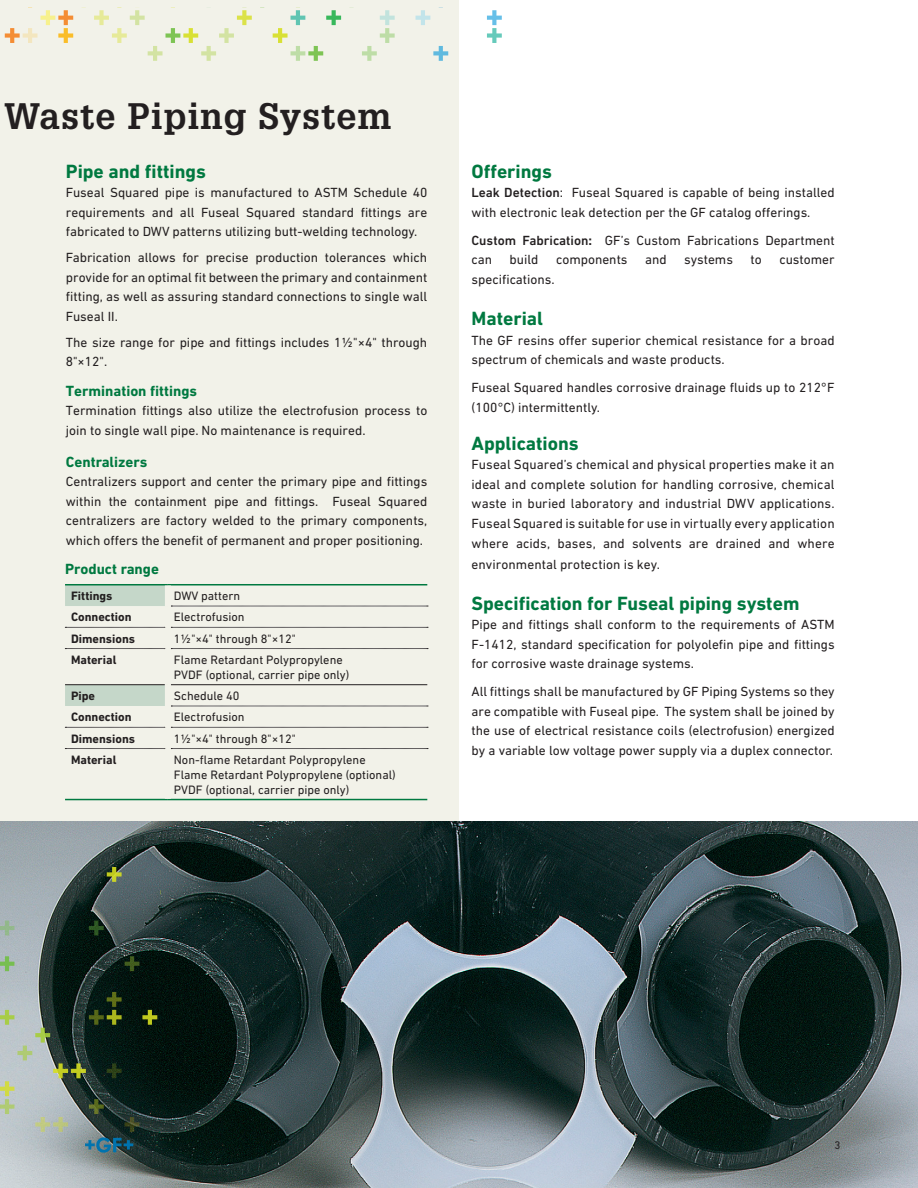
<style>
.page{position:relative;width:918px;height:1188px;background:#fff}
.page>*{position:absolute;margin:0;border:0;box-sizing:border-box;transform-origin:0 0}
.t1{font:700 36px "Glypha LT Pro";letter-spacing:.025em;color:#231f20}
.Subheadline_16pt__co{font:700 19.5px "DIN Next W1 G";color:#007940}
.Subheadline_10pt__co{font:700 15px "DIN Next W1 G";color:#007940}
.Copy_text_9pt__black{font:13.5px/19.5px "DIN Next W1 G";color:#231f20;text-align:justify}
.Table_copy_text__lef{font:12.3px "DIN Next W1 G";color:#231f20}
.Table_subheadline_to{font:700 12.3px "DIN Next W1 G";color:#231f20}
._14_2_Pagina{font:11.25px "DIN Next W1 G";color:#231f20}
.s1{font-weight:500}
.s2{font-weight:700}
</style>
<div class="page">
<div style="left:0;top:0;width:459px;height:906px;background:#f2f2e9"></div>
<img style="left:0;top:822px;width:918px;height:366px">
<hr style="left:65px;top:584px;width:103px;height:1px;background:#007940">
<hr style="left:168px;top:584px;width:259px;height:1px;background:#007940">
<hr style="left:65px;top:799px;width:103px;height:1px;background:#007940">
<hr style="left:168px;top:799px;width:259px;height:1px;background:#007940">
<svg style="left:65px;top:727px;width:363px;height:1px"></svg>
<svg style="left:65px;top:748px;width:363px;height:1px"></svg>
<svg style="left:65px;top:585px;width:363px;height:122px"></svg>
<hr style="left:65px;top:684px;width:100px;height:1px;background:#231f20">
<hr style="left:171px;top:684px;width:256px;height:1px;background:#231f20">
<div style="left:165px;top:585px;width:6px;height:21px;background:#f2f2e9"></div>
<div style="left:165px;top:606px;width:6px;height:21px;background:#f2f2e9"></div>
<div style="left:165px;top:627px;width:6px;height:22px;background:#f2f2e9"></div>
<div style="left:165px;top:649px;width:6px;height:36px;background:#f2f2e9"></div>
<div style="left:165px;top:685px;width:6px;height:21px;background:#f2f2e9"></div>
<div style="left:165px;top:706px;width:6px;height:21px;background:#f2f2e9"></div>
<div style="left:165px;top:727px;width:6px;height:22px;background:#f2f2e9"></div>
<svg style="left:5px;top:10px;width:68px;height:33px"></svg>
<svg style="left:94px;top:10px;width:158px;height:51px"></svg>
<svg style="left:273px;top:10px;width:68px;height:51px"></svg>
<svg style="left:362px;top:10px;width:33px;height:51px"></svg>
<svg style="left:416px;top:10px;width:14px;height:15px"></svg>
<svg style="left:433px;top:46px;width:15px;height:15px"></svg>
<svg style="left:487px;top:10px;width:15px;height:33px"></svg>
<svg style="left:0;top:992px;width:157px;height:139px;background:#54635a"></svg>
<svg style="left:0;top:956px;width:14px;height:15px"></svg>
<svg style="left:125px;top:956px;width:14px;height:15px"></svg>
<svg style="left:0;top:921px;width:14px;height:14px"></svg>
<svg style="left:89px;top:921px;width:15px;height:14px"></svg>
<svg style="left:160px;top:885px;width:1px;height:15px"></svg>
<svg style="left:107px;top:867px;width:15px;height:15px"></svg>
<svg style="left:85px;top:1137px;width:48px;height:16px"></svg>
<h1 class="t1" style="left:4px;top:93px;width:389px">Waste Piping System</h1>
<p class="Subheadline_16pt__co" style="left:66px;top:160px;width:142px">Pipe and fittings</p>
<p class="Copy_text_9pt__black" style="left:66px;top:183px;width:363px">Fuseal Squared pipe is manufactured to ASTM Schedule 40 requirements and all Fuseal Squared standard fittings are fabricated to DWV patterns utilizing butt-welding technology.</p>
<p class="Copy_text_9pt__black" style="left:66px;top:248px;width:363px">Fabrication allows for precise production tolerances which provide for an optimal fit between the primary and containment fitting, as well as assuring standard connections to single wall Fuseal II.</p>
<p class="Copy_text_9pt__black" style="left:66px;top:332px;width:363px">The size range for pipe and fittings includes 1½"×4" through<br>8"×12".</p>
<p class="Subheadline_10pt__co" style="left:66px;top:382px;width:133px">Termination fittings</p>
<p class="Copy_text_9pt__black" style="left:66px;top:401px;width:363px">Termination fittings also utilize the electrofusion process to join to single wall pipe. No maintenance is required.</p>
<p class="Subheadline_10pt__co" style="left:66px;top:453px;width:83px">Centralizers</p>
<p class="Copy_text_9pt__black" style="left:66px;top:472px;width:363px">Centralizers support and center the primary pipe and fittings within the containment pipe and fittings. Fuseal Squared centralizers are factory welded to the primary components, which offers the benefit of permanent and proper positioning.</p>
<p class="Subheadline_10pt__co" style="left:65px;top:560px;width:95px">Product range</p>
<p class="Table_subheadline_to" style="left:71px;top:589px;width:43px">Fittings</p>
<p class="Table_copy_text__lef" style="left:174px;top:589px;width:68px">DWV pattern</p>
<p class="Table_subheadline_to" style="left:71px;top:610px;width:62px">Connection</p>
<p class="Table_copy_text__lef" style="left:174px;top:610px;width:72px">Electrofusion</p>
<p class="Table_subheadline_to" style="left:71px;top:631px;width:66px">Dimensions</p>
<p class="Table_copy_text__lef" style="left:174px;top:631px;width:123px">1½"×4" through 8"×12"</p>
<p class="Table_subheadline_to" style="left:71px;top:652px;width:47px">Material</p>
<p class="Table_copy_text__lef" style="left:174px;top:653px;width:170px">Flame Retardant Polypropylene</p>
<p class="Table_copy_text__lef" style="left:174px;top:667px;width:177px">PVDF (optional, carrier pipe only)</p>
<p class="Table_subheadline_to" style="left:71px;top:689px;width:26px">Pipe</p>
<p class="Table_copy_text__lef" style="left:174px;top:689px;width:67px">Schedule 40</p>
<p class="Table_subheadline_to" style="left:71px;top:710px;width:62px">Connection</p>
<p class="Table_copy_text__lef" style="left:174px;top:710px;width:72px">Electrofusion</p>
<p class="Table_subheadline_to" style="left:71px;top:731px;width:66px">Dimensions</p>
<p class="Table_copy_text__lef" style="left:174px;top:731px;width:123px">1½"×4" through 8"×12"</p>
<p class="Table_subheadline_to" style="left:71px;top:752px;width:47px">Material</p>
<p class="Table_copy_text__lef" style="left:174px;top:753px;width:193px">Non-flame Retardant Polypropylene</p>
<p class="Table_copy_text__lef" style="left:174px;top:767px;width:223px">Flame Retardant Polypropylene (optional)</p>
<p class="Table_copy_text__lef" style="left:174px;top:782px;width:177px">PVDF (optional, carrier pipe only)</p>
<p class="Subheadline_16pt__co" style="left:472px;top:160px;width:82px">Offerings</p>
<p class="Copy_text_9pt__black" style="left:472px;top:183px;width:365px"><span class="s1">Leak Detection</span>: Fuseal Squared is capable of being installed with electronic leak detection per the GF catalog offerings.</p>
<p class="Copy_text_9pt__black" style="left:472px;top:230px;width:365px"><span class="s1">Custom Fabrication</span><span class="s2">:</span> GF’s Custom Fabrications Department can</p>
<p class="Copy_text_9pt__black" style="left:510px;top:250px;width:30px">build</p>
<p class="Copy_text_9pt__black" style="left:556px;top:250px;width:73px">components</p>
<p class="Copy_text_9pt__black" style="left:645px;top:250px;width:23px">and</p>
<p class="Copy_text_9pt__black" style="left:684px;top:250px;width:50px">systems</p>
<p class="Copy_text_9pt__black" style="left:751px;top:250px;width:13px">to</p>
<p class="Copy_text_9pt__black" style="left:779px;top:250px;width:57px">customer</p>
<p class="Copy_text_9pt__black" style="left:472px;top:269px;width:85px">specifications.</p>
<p class="Subheadline_16pt__co" style="left:472px;top:307px;width:73px">Material</p>
<p class="Copy_text_9pt__black" style="left:472px;top:330px;width:365px">The GF resins offer superior chemical resistance for a broad spectrum of chemicals and waste products.</p>
<p class="Copy_text_9pt__black" style="left:472px;top:378px;width:365px">Fuseal Squared handles corrosive drainage fluids up to 212°F (100°C) intermittently.</p>
<p class="Subheadline_16pt__co" style="left:472px;top:432px;width:109px">Applications</p>
<p class="Copy_text_9pt__black" style="left:472px;top:455px;width:365px">Fuseal Squared’s chemical and physical properties make it an ideal and complete solution for handling corrosive, chemical waste in buried laboratory and industrial DWV applications.<br>Fuseal Squared is suitable for use in virtually every application where acids, bases, and solvents are drained and where</p>
<p class="Copy_text_9pt__black" style="left:472px;top:554px;width:190px">environmental protection is key.</p>
<p class="Subheadline_16pt__co" style="left:472px;top:592px;width:329px">Specification for Fuseal piping system</p>
<p class="Copy_text_9pt__black" style="left:472px;top:615px;width:365px">Pipe and fittings shall conform to the requirements of ASTM F-1412, standard specification for polyolefin pipe and fittings for corrosive waste drainage systems.</p>
<p class="Copy_text_9pt__black" style="left:472px;top:682px;width:365px">All fittings shall be manufactured by GF Piping Systems so they are compatible with Fuseal pipe. The system shall be joined by the use of electrical resistance coils (electrofusion) energized by a variable low voltage power supply via a duplex connector.</p>
<p class="_14_2_Pagina" style="left:835px;top:1139px;width:7px">3</p>
</div>
